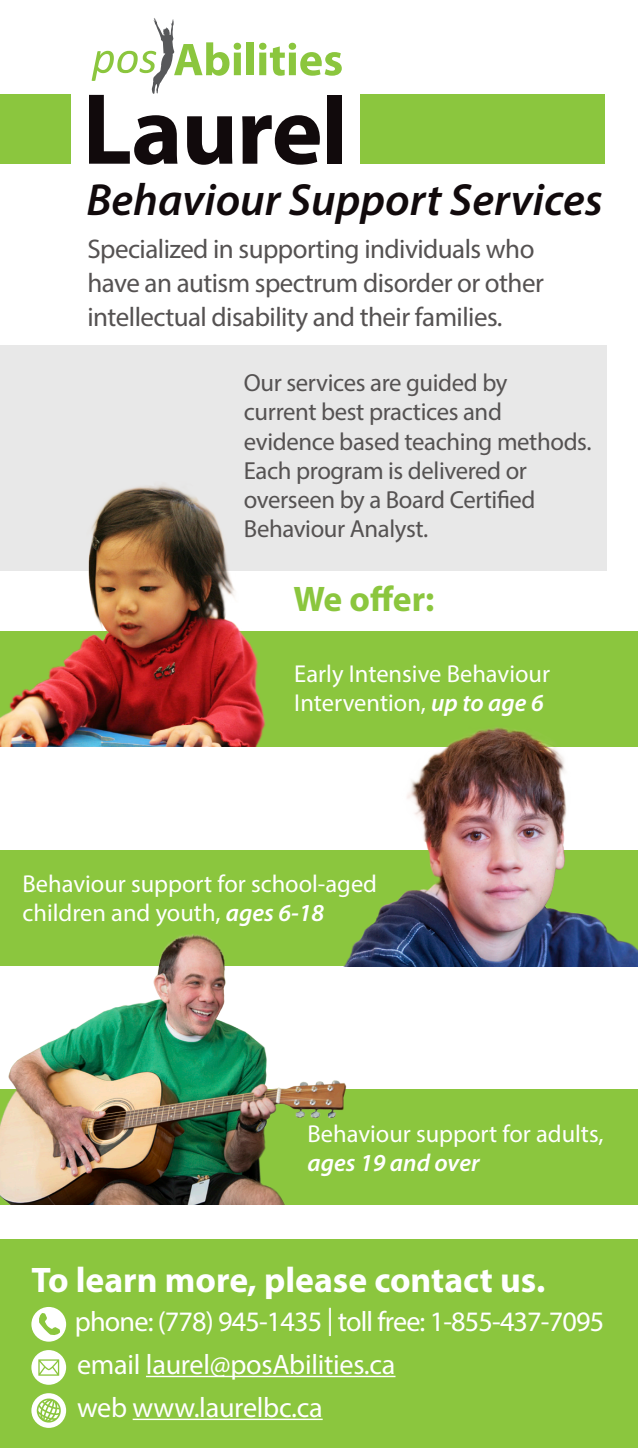
<style>
.page{position:relative;width:638px;height:1448px;background:#fff}
.page>*{position:absolute;margin:0;border:0;box-sizing:border-box;transform-origin:0 0}
.t1{font:italic 600 45.23px "Myriad Pro";color:#110a0c}
.t2{font:700 35.55px "Myriad Pro";color:#fff}
.t3{font:700 35.55px "Myriad Pro";color:#8bc63e}
.t4{font:28.35px "Myriad Pro";letter-spacing:-.01em;color:#fff}
.t5{font:28.35px "Myriad Pro";letter-spacing:-.03em;color:#fff}
.t6{font:27px/33.8px "Myriad Pro";letter-spacing:-.02em;color:#555252}
.t7{font:24.75px/29.2px "Myriad Pro";letter-spacing:-.015em;color:#555252}
.t8{font:24.53px/29px "Myriad Pro";color:#fff}
.s1{font-weight:600;font-style:italic}
</style>
<div class="page">
<div style="left:0;top:345px;width:606px;height:226px;background:#e8e8e8"></div>
<div style="left:0;top:1240px;width:638px;height:208px;background:#8bc63e"></div>
<div style="left:0;top:632px;width:638px;height:115px;background:#8bc63e"></div>
<div style="left:0;top:851px;width:638px;height:115px;background:#8bc63e"></div>
<div style="left:0;top:1089px;width:638px;height:116px;background:#8bc63e"></div>
<hr style="left:146px;top:1376px;width:249px;height:1px;background:#fff">
<hr style="left:133px;top:1419px;width:190px;height:1px;background:#fff">
<div style="left:0;top:95px;width:71px;height:69px;background:#8bc63e"></div>
<div style="left:360px;top:95px;width:244px;height:69px;background:#8bc63e"></div>
<svg style="left:89px;top:18px;width:253px;height:147px"></svg>
<div style="left:31px;top:1350px;width:35px;height:35px;background:#fff;border-radius:50%"></div>
<svg style="left:38px;top:1359px;width:21px;height:17px"></svg>
<div style="left:31px;top:1307px;width:35px;height:35px;background:#fff;border-radius:50%"></div>
<svg style="left:39px;top:1313px;width:21px;height:22px"></svg>
<svg style="left:31px;top:1393px;width:35px;height:35px"></svg>
<svg style="left:37px;top:1397px;width:25px;height:27px"></svg>
<img style="left:0;top:934px;width:393px;height:271px">
<img style="left:316px;top:727px;width:322px;height:239px">
<img style="left:0;top:485px;width:298px;height:262px">
<p class="t1" style="left:86px;top:171px;width:518px">Behaviour Support Services</p>
<p class="t6" style="left:87px;top:232px;width:458px">Specialized in supporting individuals who have an autism spectrum disorder or other intellectual disability and their families.</p>
<p class="t7" style="left:244px;top:368px;width:349px">Our services are guided by<br>current best practices and evidence based teaching methods.<br>Each program is delivered or overseen by a Board Certified<br>Behaviour Analyst.</p>
<p class="t3" style="left:293px;top:576px;width:143px">We offer:</p>
<p class="t8" style="left:294px;top:659px;width:257px">Early Intensive Behaviour<br>Intervention, <span class="s1">up to age 6</span></p>
<p class="t8" style="left:22px;top:869px;width:356px">Behaviour support for school-aged children and youth, <span class="s1">ages 6-18</span></p>
<p class="t8" style="left:307px;top:1119px;width:298px">Behaviour support for adults, <span class="s1">ages 19 and over</span></p>
<p class="t2" style="left:31px;top:1257px;width:515px">To learn more, please contact us.</p>
<p class="t5" style="left:75px;top:1304px;width:531px">phone: (778) 945-1435 | toll free: 1-855-437-7095</p>
<p class="t4" style="left:77px;top:1347px;width:320px">email laurel@posAbilities.ca</p>
<p class="t4" style="left:77px;top:1389px;width:247px">web www.laurelbc.ca</p>
</div>
